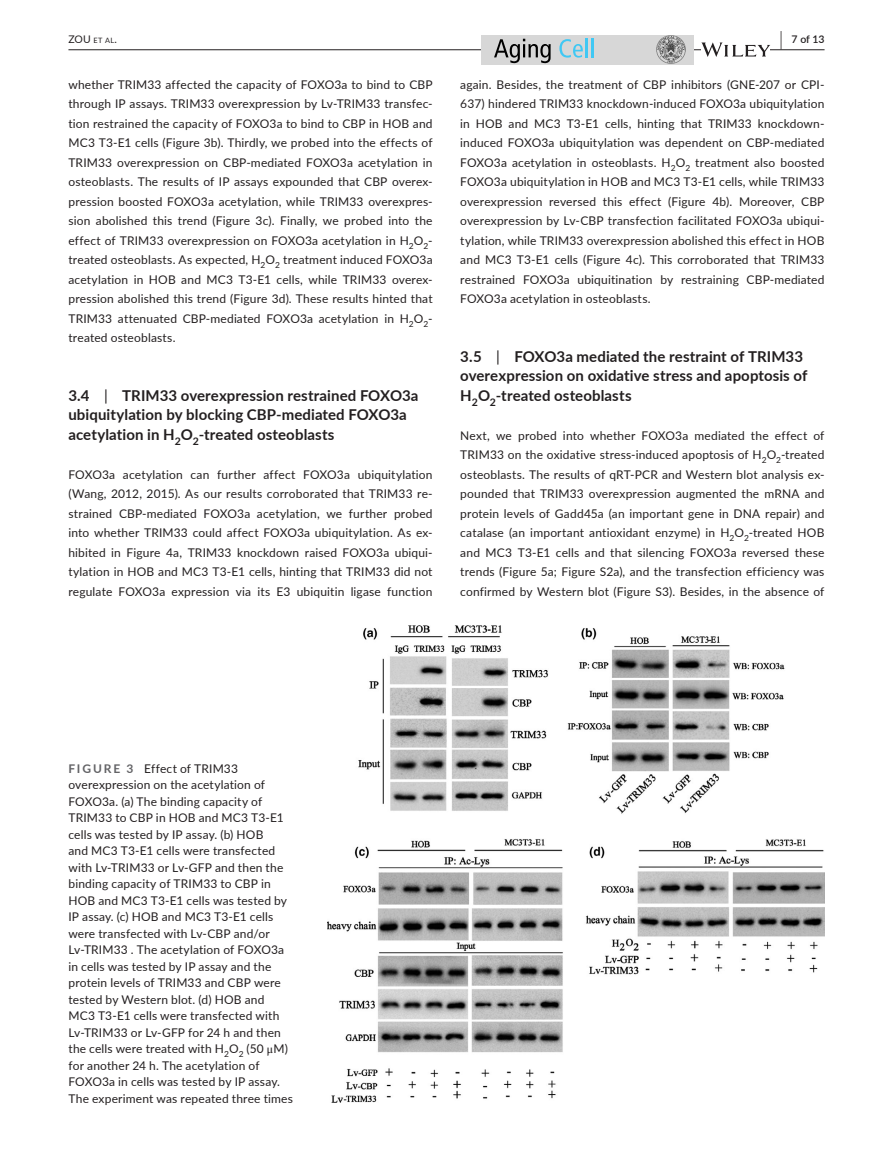
<style>
.page{position:relative;width:893px;height:1174px;background:#fff}
.page>*{position:absolute;margin:0;border:0;box-sizing:border-box;transform-origin:0 0}
.t1{font:700 15px/19.5px "Lato";letter-spacing:.005em;color:#231f20}
.t2{font:12px/19.5px "Lato";letter-spacing:.015em;color:#231f20;text-align:justify}
.t3{font:10.5px "Lato";color:#231f20}
.t4{font:600 10.5px "Lato";color:#231f20}
.s1{font-size:7.35px}
.s2{font-size:19.5px}
.s3{font-weight:400}
.s4{font-weight:700;color:#636366}
.s5{font-family:"STIX"}
</style>
<div class="page">
<hr style="left:68px;top:49px;width:756px;height:1px;background:#231f20">
<div style="left:481px;top:35px;width:213px;height:29px;background:#d7d7d7"></div>
<svg style="left:494px;top:39px;width:57px;height:24px"></svg>
<svg style="left:559px;top:39px;width:24px;height:19px"></svg>
<hr style="left:585px;top:38px;width:3px;height:19px;background:#40c8f4">
<svg style="left:591px;top:38px;width:2px;height:19px"></svg>
<img style="left:657px;top:35px;width:28px;height:29px">
<svg style="left:701px;top:42px;width:69px;height:15px"></svg>
<img style="left:327px;top:625px;width:497px;height:477px">
<p class="t3" style="left:68px;top:31px;width:50px">ZOU <span class="s1">et al</span>.</p>
<p class="t4" style="left:780px;top:31px;width:46px"><span class="s2">|</span> 7 of 13</p>
<p class="t2" style="left:68px;top:74px;width:366px">whether TRIM33 affected the capacity of FOXO3a to bind to CBP through IP assays. TRIM33 overexpression by Lv-TRIM33 transfec&shy;tion restrained the capacity of FOXO3a to bind to CBP in HOB and MC3 T3-E1 cells (Figure 3b). Thirdly, we probed into the effects of TRIM33 overexpression on CBP-mediated FOXO3a acetylation in osteoblasts. The results of IP assays expounded that CBP overex&shy;pression boosted FOXO3a acetylation, while TRIM33 overexpres&shy;sion abolished this trend (Figure 3c). Finally, we probed into the effect of TRIM33 overexpression on FOXO3a acetylation in H<sub>2</sub>O<sub>2</sub>- treated osteoblasts. As expected, H<sub>2</sub>O<sub>2</sub> treatment induced FOXO3a acetylation in HOB and MC3 T3-E1 cells, while TRIM33 overex&shy;pression abolished this trend (Figure 3d). These results hinted that TRIM33 attenuated CBP-mediated FOXO3a acetylation in H<sub>2</sub>O<sub>2</sub>- treated osteoblasts.</p>
<p class="t2" style="left:460px;top:74px;width:366px">again. Besides, the treatment of CBP inhibitors (GNE-207 or CPI-637) hindered TRIM33 knockdown-induced FOXO3a ubiquitylation in HOB and MC3 T3-E1 cells, hinting that TRIM33 knockdown&shy;induced FOXO3a ubiquitylation was dependent on CBP-mediated FOXO3a acetylation in osteoblasts. H<sub>2</sub>O<sub>2</sub> treatment also boosted FOXO3a ubiquitylation in HOB and MC3 T3-E1 cells, while TRIM33 overexpression reversed this effect (Figure 4b). Moreover, CBP overexpression by Lv-CBP transfection facilitated FOXO3a ubiqui&shy;tylation, while TRIM33 overexpression abolished this effect in HOB and MC3 T3-E1 cells (Figure 4c). This corroborated that TRIM33 restrained FOXO3a ubiquitination by restraining CBP-mediated FOXO3a acetylation in osteoblasts.</p>
<p class="t1" style="left:68px;top:385px;width:352px">3.4 <span class="s3">|</span> TRIM33 overexpression restrained FOXO3a ubiquitylation by blocking CBP-mediated FOXO3a acetylation in H<sub>2</sub>O<sub>2</sub>-treated osteoblasts</p>
<p class="t2" style="left:68px;top:464px;width:366px">FOXO3a acetylation can further affect FOXO3a ubiquitylation (Wang, 2012, 2015). As our results corroborated that TRIM33 re&shy;strained CBP-mediated FOXO3a acetylation, we further probed into whether TRIM33 could affect FOXO3a ubiquitylation. As ex&shy;hibited in Figure 4a, TRIM33 knockdown raised FOXO3a ubiqui&shy;tylation in HOB and MC3 T3-E1 cells, hinting that TRIM33 did not regulate FOXO3a expression via its E3 ubiquitin ligase function</p>
<p class="t1" style="left:460px;top:346px;width:349px">3.5 <span class="s3">|</span> FOXO3a mediated the restraint of TRIM33 overexpression on oxidative stress and apoptosis of<br>H<sub>2</sub>O<sub>2</sub>-treated osteoblasts</p>
<p class="t2" style="left:460px;top:425px;width:366px">Next, we probed into whether FOXO3a mediated the effect of TRIM33 on the oxidative stress-induced apoptosis of H<sub>2</sub>O<sub>2</sub>-treated osteoblasts. The results of qRT-PCR and Western blot analysis ex&shy;pounded that TRIM33 overexpression augmented the mRNA and protein levels of Gadd45a (an important gene in DNA repair) and catalase (an important antioxidant enzyme) in H<sub>2</sub>O<sub>2</sub>-treated HOB and MC3 T3-E1 cells and that silencing FOXO3a reversed these trends (Figure 5a; Figure S2a), and the transfection efficiency was confirmed by Western blot (Figure S3). Besides, in the absence of</p>
<p class="t2" style="left:68px;top:759px;width:226px;line-height:16.5px;text-align:left"><span class="s4">FIGURE 3</span> Effect of TRIM33 overexpression on the acetylation of FOXO3a. (a) The binding capacity of TRIM33 to CBP in HOB and MC3 T3-E1 cells was tested by IP assay. (b) HOB<br>and MC3 T3-E1 cells were transfected with Lv-TRIM33 or Lv-GFP and then the binding capacity of TRIM33 to CBP in HOB and MC3 T3-E1 cells was tested by IP assay. (c) HOB and MC3 T3-E1 cells were transfected with Lv-CBP and/or Lv-TRIM33 . The acetylation of FOXO3a in cells was tested by IP assay and the protein levels of TRIM33 and CBP were tested by Western blot. (d) HOB and MC3 T3-E1 cells were transfected with Lv-TRIM33 or Lv-GFP for 24 h and then the cells were treated with H<sub>2</sub>O<sub>2</sub> (50 <span class="s5">μ</span>M) for another 24 h. The acetylation of FOXO3a in cells was tested by IP assay.<br>The experiment was repeated three times</p>
</div>
